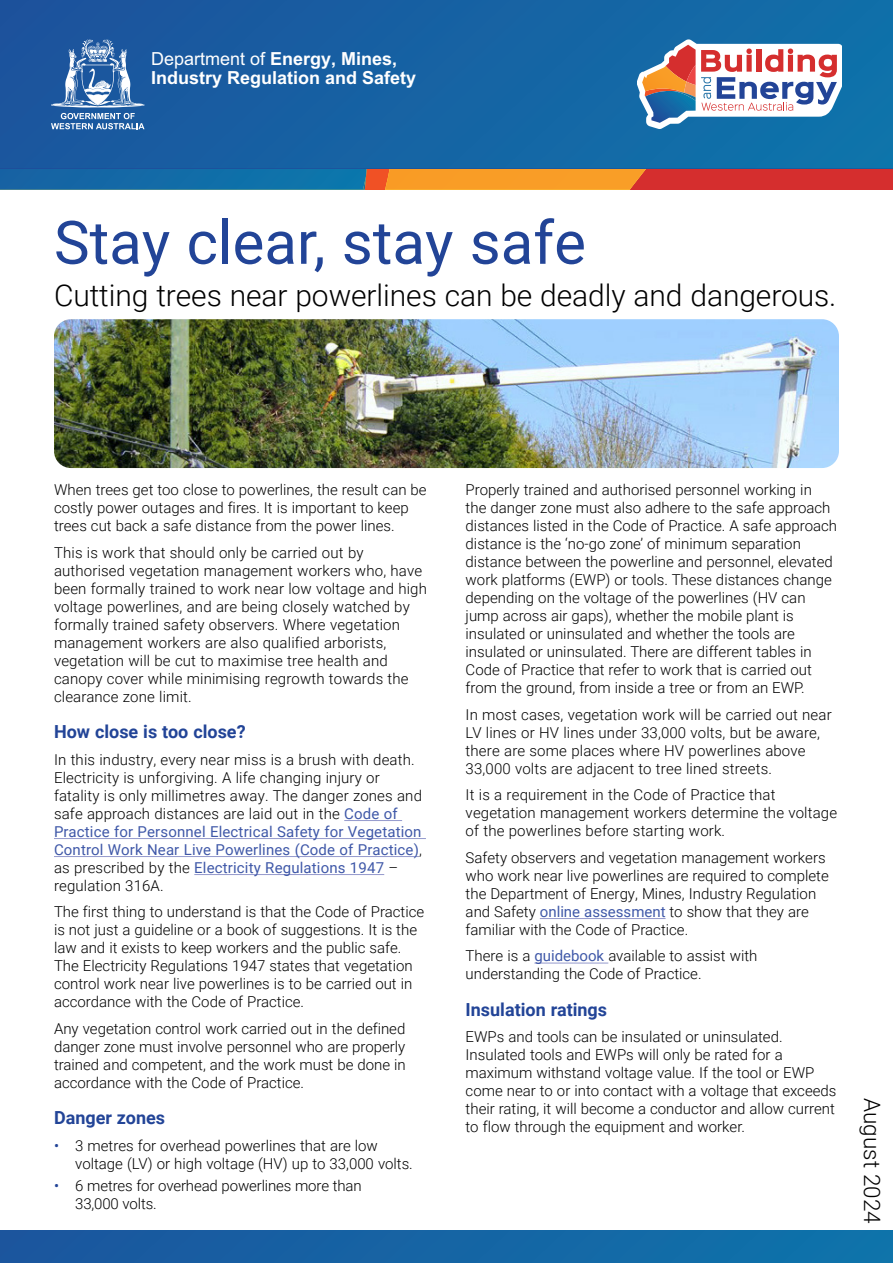
<style>
.page{position:relative;width:893px;height:1263px;background:#fff}
.page>*{position:absolute;margin:0;border:0;box-sizing:border-box;transform-origin:0 0}
.t1{font:60px "Roboto";color:#224497}
.Intro_P{font:300 30px "Roboto";letter-spacing:-.005em;color:#000}
.t2{font:300 22.5px "Roboto";color:#000}
.t3{font:700 18px/18.8px "Arial";color:#fff}
.t4{font:700 18px "Roboto";color:#224497}
.t5{font:300 15px/18px "Roboto";color:#000}
.s1{font-weight:400}
.s2{font-weight:400;color:#3f58a8}
.s3{font-weight:400;color:#224497}
</style>
<div class="page">
<svg style="left:0;top:169px;width:893px;height:21px;background:#90685d"></svg>
<svg style="left:0;top:0;width:893px;height:169px;background:#1562a3"></svg>
<div style="left:0;top:1230px;width:893px;height:33px;background:linear-gradient(to right,#1b559e,#0e74ab)"></div>
<svg style="left:51px;top:39px;width:94px;height:90px;background:#5280b5"></svg>
<svg style="left:638px;top:39px;width:204px;height:90px"></svg>
<img style="left:54px;top:319px;width:785px;height:149px">
<hr style="left:344px;top:820px;width:58px;height:1px;background:#9499cc">
<hr style="left:54px;top:838px;width:372px;height:1px;background:#9499cc">
<hr style="left:54px;top:856px;width:365px;height:1px;background:#9499cc">
<hr style="left:194px;top:874px;width:190px;height:1px;background:#9499cc">
<hr style="left:540px;top:918px;width:126px;height:1px;background:#9499cc">
<hr style="left:534px;top:963px;width:74px;height:1px;background:#9499cc">
<p class="t3" style="left:151px;top:49px;width:267px"><span class="s1">Department of</span> Energy, Mines,<br>Industry Regulation and Safety</p>
<h1 class="t1" style="left:54px;top:200px;width:533px">Stay clear, stay safe</h1>
<p class="Intro_P" style="left:54px;top:275px;width:784px">Cutting trees near powerlines can be deadly and dangerous.</p>
<p class="t5" style="left:54px;top:480px;width:374px">When trees get too close to powerlines, the result can be costly power outages and fires. It is important to keep trees cut back a safe distance from the power lines.</p>
<p class="t5" style="left:54px;top:543px;width:374px">This is work that should only be carried out by authorised vegetation management workers who, have been formally trained to work near low voltage and high voltage powerlines, and are being closely watched by formally trained safety observers. Where vegetation management workers are also qualified arborists, vegetation will be cut to maximise tree health and canopy cover while minimising regrowth towards the clearance zone limit.</p>
<h2 class="t4" style="left:54px;top:719px;width:193px">How close is too close?</h2>
<p class="t5" style="left:54px;top:750px;width:369px">In this industry, every near miss is a brush with death.<br>Electricity is unforgiving. A life changing injury or fatality is only millimetres away. The danger zones and safe approach distances are laid out in the <span class="s2">Code of Practice for Personnel Electrical Safety for Vegetation Control Work Near Live Powerlines (Code of Practice)</span>, as prescribed by the <span class="s2">Electricity Regulations 1947</span> – regulation 316A.</p>
<p class="t5" style="left:54px;top:902px;width:372px">The first thing to understand is that the Code of Practice is not just a guideline or a book of suggestions. It is the law and it exists to keep workers and the public safe.<br>The Electricity Regulations 1947 states that vegetation control work near live powerlines is to be carried out in accordance with the Code of Practice.</p>
<p class="t5" style="left:54px;top:1019px;width:353px;text-align:justify">Any vegetation control work carried out in the defined danger zone must involve personnel who are properly trained and competent, and the work must be done in accordance with the Code of Practice.</p>
<h2 class="t4" style="left:54px;top:1105px;width:113px">Danger zones</h2>
<p class="t5" style="left:75px;top:1136px;width:339px;text-indent:-21px"><span class="s3">•</span> 3 metres for overhead powerlines that are low voltage (LV) or high voltage (HV) up to 33,000 volts.</p>
<p class="t5" style="left:75px;top:1176px;width:288px;text-indent:-21px"><span class="s3">•</span> 6 metres for overhead powerlines more than<br>33,000 volts.</p>
<p class="t5" style="left:466px;top:480px;width:373px">Properly trained and authorised personnel working in<br>the danger zone must also adhere to the safe approach distances listed in the Code of Practice. A safe approach distance is the ‘no-go zone’ of minimum separation distance between the powerline and personnel, elevated work platforms (EWP) or tools. These distances change depending on the voltage of the powerlines (HV can jump across air gaps), whether the mobile plant is insulated or uninsulated and whether the tools are insulated or uninsulated. There are different tables in Code of Practice that refer to work that is carried out from the ground, from inside a tree or from an EWP.</p>
<p class="t5" style="left:466px;top:705px;width:368px">In most cases, vegetation work will be carried out near LV lines or HV lines under 33,000 volts, but be aware, there are some places where HV powerlines above 33,000 volts are adjacent to tree lined streets.</p>
<p class="t5" style="left:466px;top:785px;width:373px">It is a requirement in the Code of Practice that vegetation management workers determine the voltage of the powerlines before starting work.</p>
<p class="t5" style="left:466px;top:848px;width:365px">Safety observers and vegetation management workers who work near live powerlines are required to complete the Department of Energy, Mines, Industry Regulation and Safety <span class="s2">online assessment</span> to show that they are familiar with the Code of Practice.</p>
<p class="t5" style="left:466px;top:946px;width:293px">There is a <span class="s2">guidebook</span> available to assist with understanding the Code of Practice.</p>
<h2 class="t4" style="left:466px;top:997px;width:143px">Insulation ratings</h2>
<p class="t5" style="left:466px;top:1027px;width:372px">EWPs and tools can be insulated or uninsulated.<br>Insulated tools and EWPs will only be rated for a maximum withstand voltage value. If the tool or EWP come near to or into contact with a voltage that exceeds their rating, it will become a conductor and allow current to flow through the equipment and worker.</p>
<h3 class="t2" style="left:888px;top:1098px;width:127px;rotate:90deg">August 2024</h3>
</div>
